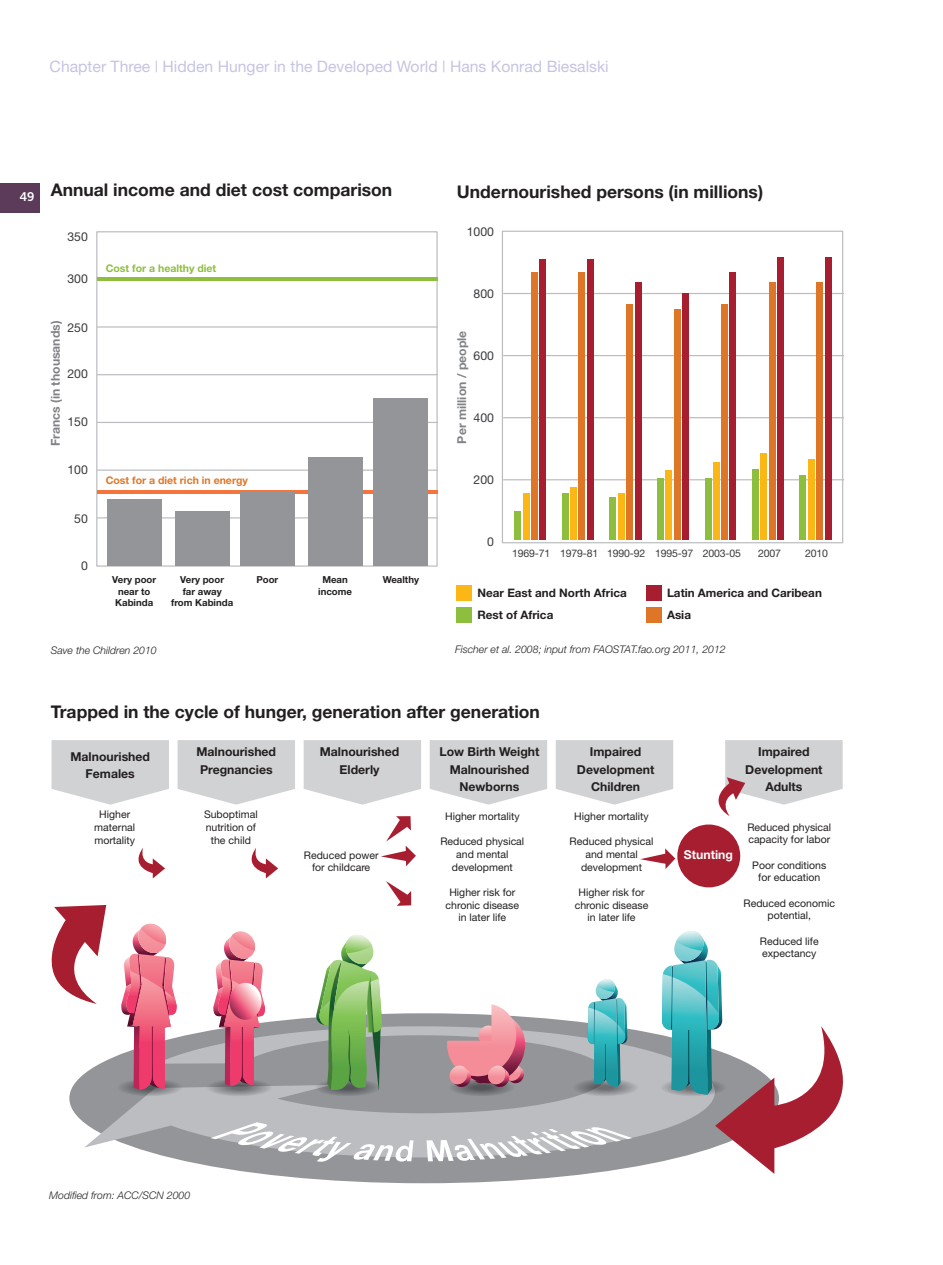
<style>
.page{position:relative;width:943px;height:1265px;background:#fff}
.page>*{position:absolute;margin:0;border:0;box-sizing:border-box;transform-origin:0 0}
.t1{font:700 17.5px "Helvetica Neue";color:#231f20}
.Chapter_details_page{font:15.75px "Helvetica Neue";color:#c6c4e1}
.t2{font:700 12.25px/17.5px "Helvetica Neue";color:#231f20;text-align:center}
.t3{font:12.25px "Helvetica Neue";color:#383b3e}
.t4{font:700 12.25px "Helvetica Neue";color:#808285}
.t5{font:700 12.25px "Helvetica Neue";color:#fff}
.t6{font:12.25px "Trade Gothic Bold Two";color:#fff}
.t7{font:700 11.72px/22.8px "Helvetica Neue";color:#231f20}
.t8{font:10.5px/12.6px "Helvetica Neue";color:#231f20;text-align:center}
.t9{font:italic 300 10.5px "Helvetica Neue";color:#231f20}
.t10{font:10.5px "Helvetica Neue";letter-spacing:-.015em;color:#383b3e}
.t11{font:700 10.5px "Helvetica Neue";color:#df7527}
.t12{font:700 10.5px "Helvetica Neue";color:#8dbe3e}
.t13{font:700 9.62px/11.4px "Helvetica Neue";color:#231f20;text-align:center}
</style>
<div class="page">
<div style="left:0;top:184px;width:40px;height:29px;background:#5b3a5a"></div>
<svg style="left:51px;top:740px;width:118px;height:65px;background:#d7d7d9"></svg>
<svg style="left:177px;top:740px;width:118px;height:65px;background:#d7d7d9"></svg>
<svg style="left:303px;top:740px;width:118px;height:65px;background:#d7d7d9"></svg>
<svg style="left:429px;top:740px;width:118px;height:65px;background:#d7d7d9"></svg>
<svg style="left:555px;top:740px;width:118px;height:65px;background:#d7d7d9"></svg>
<svg style="left:138px;top:848px;width:27px;height:30px"></svg>
<svg style="left:251px;top:848px;width:27px;height:30px"></svg>
<svg style="left:718px;top:740px;width:124px;height:76px"></svg>
<svg style="left:386px;top:881px;width:25px;height:25px"></svg>
<svg style="left:381px;top:816px;width:35px;height:50px"></svg>
<svg style="left:640px;top:848px;width:35px;height:21px"></svg>
<div style="left:677px;top:825px;width:63px;height:62px;background:#a71e30;border-radius:50%"></div>
<div style="left:502px;top:231px;width:341px;height:312px;border:1px solid #bcbdc0"></div>
<hr style="left:503px;top:293px;width:341px;height:1px;background:#bcbdc0">
<hr style="left:503px;top:355px;width:341px;height:1px;background:#bcbdc0">
<hr style="left:503px;top:417px;width:341px;height:1px;background:#bcbdc0">
<hr style="left:503px;top:479px;width:341px;height:1px;background:#bcbdc0">
<div style="left:96px;top:231px;width:341px;height:336px;border:1px solid #bcbdc0"></div>
<div style="left:69px;top:1013px;width:710px;height:170px;background:#939598;border-radius:50%"></div>
<hr style="left:97px;top:491px;width:341px;height:3px;background:#f3753c">
<svg style="left:84px;top:1026px;width:575px;height:131px"></svg>
<hr style="left:97px;top:517px;width:341px;height:1px;background:#bcbdc0">
<hr style="left:97px;top:470px;width:341px;height:1px;background:#bcbdc0">
<hr style="left:97px;top:422px;width:341px;height:1px;background:#bcbdc0">
<hr style="left:97px;top:374px;width:341px;height:1px;background:#bcbdc0">
<hr style="left:97px;top:326px;width:341px;height:2px;background:#bcbdc0">
<div style="left:374px;top:398px;width:54px;height:168px;background:#939598"></div>
<div style="left:539px;top:259px;width:7px;height:281px;background:#a71e30"></div>
<div style="left:531px;top:272px;width:6px;height:268px;background:#df7527"></div>
<div style="left:523px;top:494px;width:6px;height:46px;background:#fcb615"></div>
<div style="left:515px;top:511px;width:6px;height:29px;background:#8dbe3e"></div>
<div style="left:587px;top:259px;width:6px;height:281px;background:#a71e30"></div>
<div style="left:578px;top:272px;width:7px;height:268px;background:#df7527"></div>
<div style="left:570px;top:487px;width:7px;height:53px;background:#fcb615"></div>
<div style="left:562px;top:493px;width:7px;height:47px;background:#8dbe3e"></div>
<div style="left:635px;top:283px;width:6px;height:257px;background:#a71e30"></div>
<div style="left:626px;top:304px;width:7px;height:236px;background:#df7527"></div>
<div style="left:618px;top:493px;width:6px;height:47px;background:#fcb615"></div>
<div style="left:609px;top:497px;width:7px;height:43px;background:#8dbe3e"></div>
<div style="left:682px;top:294px;width:6px;height:246px;background:#a71e30"></div>
<div style="left:674px;top:309px;width:6px;height:231px;background:#df7527"></div>
<div style="left:665px;top:471px;width:7px;height:69px;background:#fcb615"></div>
<div style="left:657px;top:478px;width:6px;height:62px;background:#8dbe3e"></div>
<div style="left:729px;top:272px;width:6px;height:268px;background:#a71e30"></div>
<div style="left:721px;top:304px;width:6px;height:236px;background:#df7527"></div>
<div style="left:713px;top:463px;width:6px;height:77px;background:#fcb615"></div>
<div style="left:705px;top:479px;width:6px;height:61px;background:#8dbe3e"></div>
<div style="left:777px;top:257px;width:7px;height:283px;background:#a71e30"></div>
<div style="left:769px;top:283px;width:6px;height:257px;background:#df7527"></div>
<div style="left:760px;top:453px;width:7px;height:87px;background:#fcb615"></div>
<div style="left:752px;top:469px;width:6px;height:71px;background:#8dbe3e"></div>
<div style="left:825px;top:257px;width:6px;height:283px;background:#a71e30"></div>
<div style="left:816px;top:283px;width:7px;height:257px;background:#df7527"></div>
<div style="left:808px;top:459px;width:6px;height:81px;background:#fcb615"></div>
<div style="left:799px;top:475px;width:7px;height:65px;background:#8dbe3e"></div>
<div style="left:308px;top:458px;width:54px;height:108px;background:#939598"></div>
<div style="left:240px;top:491px;width:55px;height:75px;background:#939598"></div>
<div style="left:175px;top:512px;width:54px;height:54px;background:#939598"></div>
<div style="left:107px;top:499px;width:54px;height:67px;background:#939598"></div>
<hr style="left:97px;top:278px;width:341px;height:3px;background:#8dbe3e">
<svg style="left:51px;top:905px;width:55px;height:99px"></svg>
<svg style="left:210px;top:1122px;width:203px;height:40px"></svg>
<svg style="left:426px;top:1127px;width:206px;height:34px"></svg>
<div style="left:457px;top:586px;width:15px;height:15px;background:#fcb615"></div>
<div style="left:457px;top:608px;width:15px;height:15px;background:#8dbe3e"></div>
<div style="left:646px;top:586px;width:15px;height:15px;background:#a71e30"></div>
<div style="left:646px;top:608px;width:15px;height:15px;background:#df7527"></div>
<svg style="left:313px;top:935px;width:69px;height:161px"></svg>
<svg style="left:659px;top:931px;width:184px;height:243px"></svg>
<svg style="left:571px;top:979px;width:68px;height:117px"></svg>
<svg style="left:116px;top:924px;width:67px;height:172px"></svg>
<svg style="left:205px;top:932px;width:67px;height:164px"></svg>
<svg style="left:447px;top:1004px;width:78px;height:92px"></svg>
<p class="Chapter_details_page" style="left:50px;top:57px;width:560px">Chapter Three | Hidden Hunger in the Developed World | Hans Konrad Biesalski</p>
<p class="t6" style="left:20px;top:189px;width:16px">49</p>
<p class="t1" style="left:51px;top:179px;width:343px">Annual income and diet cost comparison</p>
<p class="t1" style="left:457px;top:181px;width:308px">Undernourished persons (in millions)</p>
<p class="t3" style="left:67px;top:230px;width:22px">350</p>
<p class="t3" style="left:67px;top:271px;width:22px">300</p>
<p class="t12" style="left:106px;top:262px;width:112px">Cost for a healthy diet</p>
<p class="t3" style="left:467px;top:224px;width:29px">1000</p>
<p class="t3" style="left:473px;top:287px;width:22px">800</p>
<p class="t4" style="left:48px;top:446px;width:127px;rotate:-90deg">Francs (in thousands)</p>
<p class="t4" style="left:454px;top:444px;width:114px;rotate:-90deg">Per million / people</p>
<p class="t3" style="left:67px;top:320px;width:22px">250</p>
<p class="t3" style="left:473px;top:348px;width:22px">600</p>
<p class="t3" style="left:67px;top:367px;width:22px">200</p>
<p class="t3" style="left:473px;top:410px;width:22px">400</p>
<p class="t3" style="left:67px;top:414px;width:22px">150</p>
<p class="t3" style="left:67px;top:462px;width:22px">100</p>
<p class="t3" style="left:74px;top:511px;width:15px">50</p>
<p class="t3" style="left:81px;top:558px;width:8px">0</p>
<p class="t11" style="left:106px;top:474px;width:144px">Cost for a diet rich in energy</p>
<p class="t13" style="left:112px;top:574px;width:45px">Very poor near to<br>Kabinda</p>
<p class="t13" style="left:171px;top:574px;width:64px">Very poor<br>far away from Kabinda</p>
<p class="t13" style="left:256px;top:574px;width:23px">Poor</p>
<p class="t13" style="left:318px;top:574px;width:35px">Mean income</p>
<p class="t13" style="left:383px;top:574px;width:38px">Wealthy</p>
<p class="t9" style="left:51px;top:644px;width:108px">Save the Children 2010</p>
<p class="t3" style="left:473px;top:472px;width:22px">200</p>
<p class="t3" style="left:487px;top:534px;width:8px">0</p>
<p class="t10" style="left:512px;top:547px;width:230px">1969-71 1979-81 1990-92 1995-97 2003-05</p>
<p class="t10" style="left:758px;top:547px;width:24px">2007</p>
<p class="t10" style="left:805px;top:547px;width:24px">2010</p>
<p class="t7" style="left:477px;top:581px;width:151px">Near East and North Africa<br>Rest of Africa</p>
<p class="t7" style="left:667px;top:581px;width:156px">Latin America and Caribean<br>Asia</p>
<p class="t9" style="left:455px;top:643px;width:272px">Fischer et al. 2008; input from FAOSTAT.fao.org 2011, 2012</p>
<p class="t1" style="left:51px;top:701px;width:491px">Trapped in the cycle of hunger, generation after generation</p>
<p class="t2" style="left:320px;top:743px;width:81px">Malnourished<br>Elderly</p>
<p class="t2" style="left:70px;top:747px;width:81px">Malnourished<br>Females</p>
<p class="t2" style="left:196px;top:743px;width:81px;text-align:left">Malnourished<br>Pregnancies</p>
<p class="t2" style="left:439px;top:743px;width:102px">Low Birth Weight<br>Malnourished<br>Newborns</p>
<p class="t2" style="left:577px;top:743px;width:79px">Impaired<br>Development<br>Children</p>
<p class="t2" style="left:745px;top:743px;width:79px">Impaired<br>Development<br>Adults</p>
<p class="t8" style="left:94px;top:808px;width:43px">Higher maternal mortality</p>
<p class="t8" style="left:204px;top:808px;width:55px">Suboptimal nutrition of the child</p>
<p class="t8" style="left:304px;top:849px;width:76px">Reduced power for childcare</p>
<p class="t8" style="left:445px;top:810px;width:76px">Higher mortality</p>
<p class="t8" style="left:440px;top:835px;width:85px">Reduced physical and mental development</p>
<p class="t8" style="left:445px;top:886px;width:75px">Higher risk for chronic disease in later life</p>
<p class="t8" style="left:574px;top:810px;width:76px">Higher mortality</p>
<p class="t8" style="left:569px;top:835px;width:85px">Reduced physical and mental development</p>
<p class="t8" style="left:575px;top:886px;width:75px">Higher risk for chronic disease in later life</p>
<p class="t5" style="left:684px;top:847px;width:51px">Stunting</p>
<p class="t8" style="left:747px;top:820px;width:85px;text-align:left">Reduced physical capacity for labor</p>
<p class="t8" style="left:752px;top:858px;width:76px">Poor conditions for education</p>
<p class="t8" style="left:743px;top:896px;width:93px">Reduced economic potential,</p>
<p class="t8" style="left:760px;top:934px;width:60px;text-align:left">Reduced life expectancy</p>
<p class="t9" style="left:49px;top:1189px;width:142px">Modified from: ACC/SCN 2000</p>
</div>
